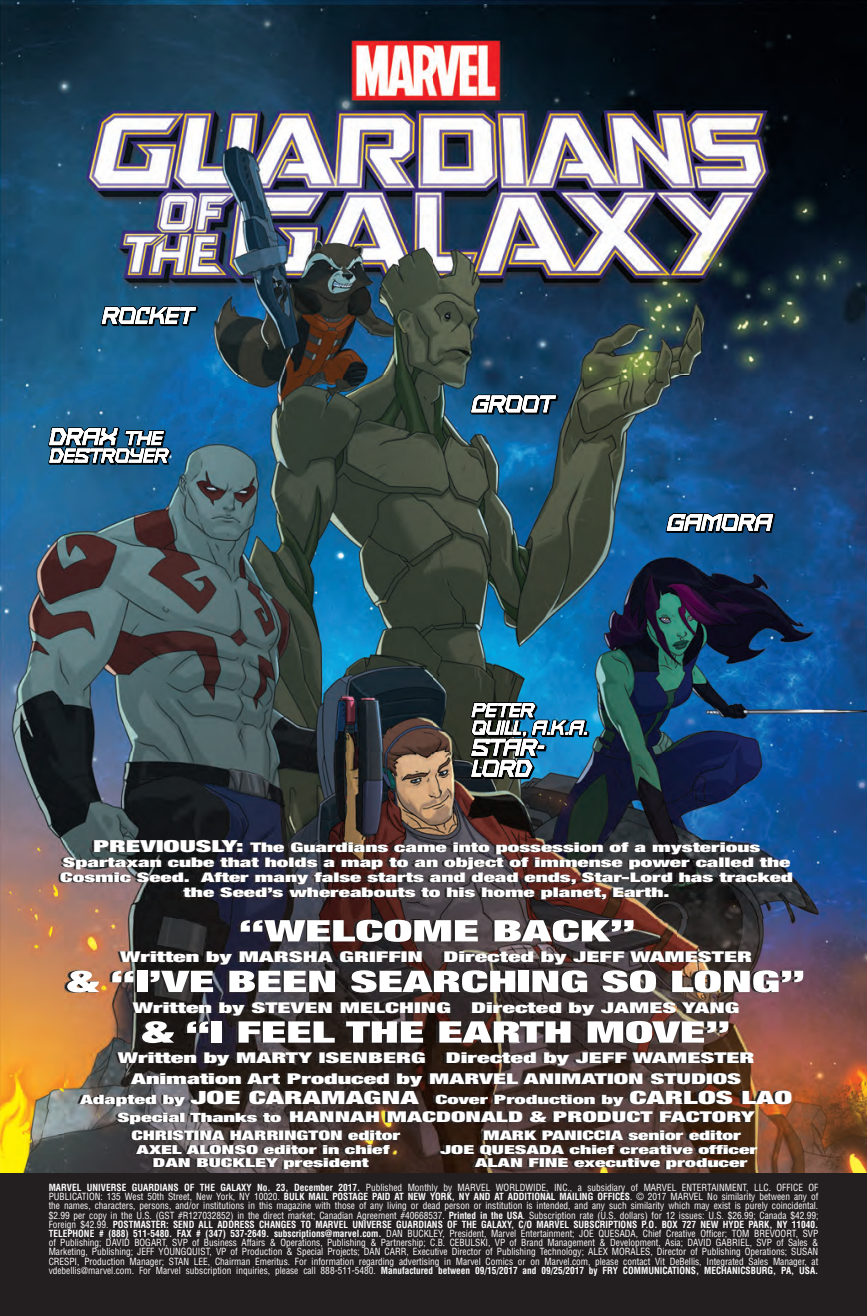
<style>
.page{position:relative;width:867px;height:1316px;background:#fff}
.page>*{position:absolute;margin:0;border:0;box-sizing:border-box;transform-origin:0 0}
.t1{font:900 expanded 29.75px "Helvetica Neue";color:#fff;scale:1.7 1}
.t2{font:900 expanded 29.75px "Helvetica Neue";color:#fff;scale:1.75 1}
.t3{font:900 expanded 14.88px/20.7px "Helvetica Neue";color:#fff;scale:1.75 1}
.t4{font:900 expanded 13.3px/14.9px "Helvetica Neue";color:#fff;text-align:center;scale:1.75 1}
.t5{font:900 expanded 13.3px "Helvetica Neue";color:#fff;scale:1.6 1}
.t6{font:900 expanded 12.78px "Helvetica Neue";color:#fff;scale:1.75 1}
.t7{font:900 expanded 12.42px "Helvetica Neue";color:#fff;scale:1.75 1}
.t8{font:condensed 9.62px/9.3px "Helvetica";color:#fff;text-align:justify}
.s1{font-size:16.62px}
.s2{font-size:18.2px}
.s3{font-size:12.78px}
.s4{font-weight:700}
</style>
<div class="page">
<img style="left:0;top:0;width:866px;height:939px">
<img style="left:0;top:939px;width:123px;height:234px">
<img style="left:743px;top:939px;width:123px;height:234px">
<img style="left:123px;top:1169px;width:620px;height:4px">
<div style="left:0;top:1173px;width:866px;height:142px;background:#231f20"></div>
<img style="left:65px;top:919px;width:735px;height:250px">
<img style="left:58px;top:840px;width:731px;height:59px">
<svg style="left:470px;top:702px;width:119px;height:77px"></svg>
<svg style="left:470px;top:394px;width:88px;height:20px"></svg>
<svg style="left:48px;top:427px;width:123px;height:37px"></svg>
<svg style="left:665px;top:513px;width:110px;height:20px"></svg>
<svg style="left:100px;top:306px;width:98px;height:20px"></svg>
<p class="t4" style="left:60px;top:839px;width:420px"><span class="s1">PREVIOUSLY:</span> The Guardians came into possession of a mysterious Spartaxan cube that holds a map to an object of immense power called the Cosmic Seed. After many false starts and dead ends, Star-Lord has tracked the Seed’s whereabouts to his home planet, Earth.</p>
<h1 class="t2" style="left:238px;top:911px;width:228px">“WELCOME BACK”</h1>
<h2 class="t3" style="left:120px;top:945px;width:174px">Written by MARSHA GRIFFIN</h2>
<h2 class="t3" style="left:443px;top:945px;width:178px">Directed by JEFF WAMESTER</h2>
<h1 class="t1" style="left:67px;top:962px;width:435px">&amp; “I’VE BEEN SEARCHING SO LONG”</h1>
<h2 class="t3" style="left:133px;top:996px;width:183px">Written by STEVEN MELCHING</h2>
<h2 class="t3" style="left:471px;top:996px;width:155px">Directed by JAMES YANG</h2>
<h1 class="t1" style="left:142px;top:1012px;width:347px">&amp; “I FEEL THE EARTH MOVE”</h1>
<h2 class="t3" style="left:118px;top:1047px;width:177px">Written by MARTY ISENBERG</h2>
<h2 class="t3" style="left:131px;top:1047px;width:357px;text-indent:315px">Directed by JEFF WAMESTER<br>Animation Art Produced by MARVEL ANIMATION STUDIOS</h2>
<h3 class="t6" style="left:80px;top:1091px;width:408px">Adapted by <span class="s2">JOE CARAMAGNA</span> Cover Production by <span class="s2">CARLOS LAO</span></h3>
<h2 class="t3" style="left:117px;top:1106px;width:365px"><span class="s3">Special Thanks to</span> HANNAH MACDONALD &amp; PRODUCT FACTORY</h2>
<h3 class="t5" style="left:131px;top:1126px;width:169px">CHRISTINA HARRINGTON editor</h3>
<h3 class="t5" style="left:483px;top:1126px;width:163px">MARK PANICCIA senior editor</h3>
<p class="t7" style="left:136px;top:1140px;width:146px">AXEL ALONSO editor in chief</p>
<p class="t7" style="left:440px;top:1140px;width:183px">JOE QUESADA chief creative officer</p>
<p class="t7" style="left:153px;top:1154px;width:125px">DAN BUCKLEY president</p>
<p class="t7" style="left:475px;top:1154px;width:157px">ALAN FINE executive producer</p>
<p class="t8" style="left:49px;top:1182px;width:771px"><span class="s4">MARVEL UNIVERSE GUARDIANS OF THE GALAXY No. 23, December 2017.</span> Published Monthly by MARVEL WORLDWIDE, INC., a subsidiary of MARVEL ENTERTAINMENT, LLC. OFFICE OF PUBLICATION: 135 West 50th Street, New York, NY 10020. <span class="s4">BULK MAIL POSTAGE PAID AT NEW YORK, NY AND AT ADDITIONAL MAILING OFFICES</span>. © 2017 MARVEL No similarity between any of the names, characters, persons, and/or institutions in this magazine with those of any living or dead person or institution is intended, and any such similarity which may exist is purely coincidental. $2.99 per copy in the U.S. (GST #R127032852) in the direct market; Canadian Agreement #40668537. <span class="s4">Printed in the USA</span>. Subscription rate (U.S. dollars) for 12 issues: U.S. $26.99; Canada $42.99; Foreign $42.99. <span class="s4">POSTMASTER: SEND ALL ADDRESS CHANGES TO MARVEL UNIVERSE GUARDIANS OF THE GALAXY, C/O MARVEL SUBSCRIPTIONS P.O. BOX 727 NEW HYDE PARK, NY 11040.<br>TELEPHONE # (888) 511-5480. FAX # (347) 537-2649. subscriptions@marvel.com.</span> DAN BUCKLEY, President, Marvel Entertainment; JOE QUESADA, Chief Creative Officer; TOM BREVOORT, SVP of Publishing; DAVID BOGART, SVP of Business Affairs &amp; Operations, Publishing &amp; Partnership; C.B. CEBULSKI, VP of Brand Management &amp; Development, Asia; DAVID GABRIEL, SVP of Sales &amp; Marketing, Publishing; JEFF YOUNGQUIST, VP of Production &amp; Special Projects; DAN CARR, Executive Director of Publishing Technology; ALEX MORALES, Director of Publishing Operations; SUSAN CRESPI, Production Manager; STAN LEE, Chairman Emeritus. For information regarding advertising in Marvel Comics or on Marvel.com, please contact Vit DeBellis, Integrated Sales Manager, at vdebellis@marvel.com. For Marvel subscription inquiries, please call 888-511-5480. <span class="s4">Manufactured between 09/15/2017 and 09/25/2017 by FRY COMMUNICATIONS, MECHANICSBURG, PA, USA.</span></p>
</div>
